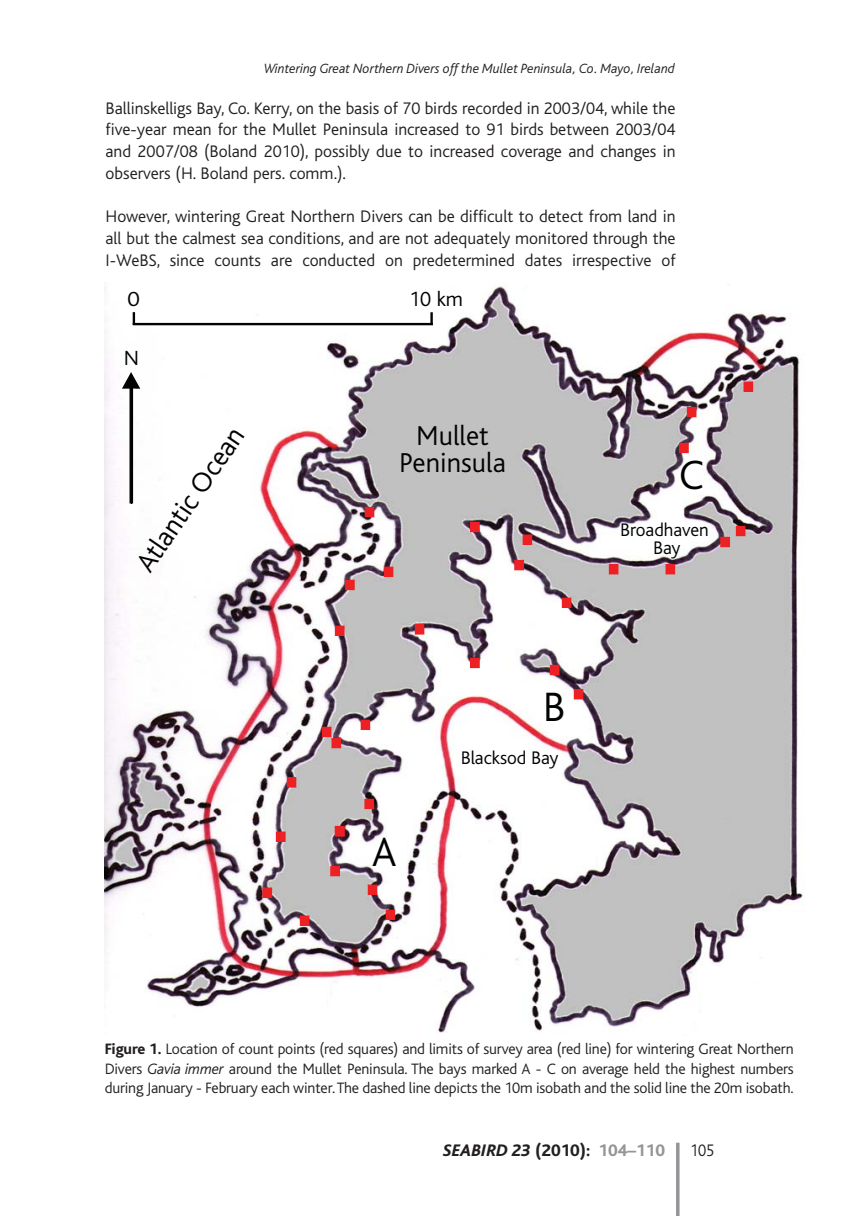
<style>
.page{position:relative;width:844px;height:1216px;background:#fff}
.page>*{position:absolute;margin:0;border:0;box-sizing:border-box;transform-origin:0 0}
.t1{font:300 42.88px "Bliss";color:#010202}
.t2{font:300 28.53px/26.2px "Bliss";color:#010202;text-align:center}
.t3{font:300 21.35px "Bliss";color:#010202}
.t4{font:300 21.35px "Bliss";color:#010202;scale:1.13 1}
.t5{font:300 19.07px/17.8px "Bliss";color:#010202;text-align:center}
.t6{font:300 17.5px/21.7px "Bliss";color:#231f20;text-align:justify}
.t7{font:italic 800 17.5px "Bliss";color:#231f20}
.t8{font:300 17.5px "Bliss";color:#231f20;scale:.9 1}
.t9{font:300 15.75px/19.2px "Bliss";letter-spacing:-.01em;color:#231f20;text-align:justify}
.t10{font:italic 300 14px "Bliss";color:#231f20}
.s1{font-weight:800}
.s2{font-style:italic}
.s3{font-style:normal}
.s4{font-style:normal;color:#939598}
</style>
<div class="page">
<hr style="left:676px;top:1142px;width:3px;height:73px;background:#939598">
<img style="left:105px;top:286px;width:698px;height:747px">
<svg style="left:743px;top:381px;width:10px;height:11px"></svg>
<svg style="left:720px;top:536px;width:9px;height:11px"></svg>
<svg style="left:573px;top:689px;width:10px;height:10px"></svg>
<svg style="left:549px;top:664px;width:10px;height:11px"></svg>
<svg style="left:561px;top:597px;width:10px;height:11px"></svg>
<svg style="left:514px;top:560px;width:10px;height:10px"></svg>
<svg style="left:470px;top:522px;width:10px;height:10px"></svg>
<svg style="left:522px;top:534px;width:10px;height:11px"></svg>
<svg style="left:608px;top:564px;width:10px;height:10px"></svg>
<svg style="left:665px;top:564px;width:10px;height:10px"></svg>
<svg style="left:679px;top:442px;width:9px;height:11px"></svg>
<svg style="left:686px;top:407px;width:10px;height:10px"></svg>
<svg style="left:383px;top:566px;width:10px;height:11px"></svg>
<svg style="left:364px;top:507px;width:10px;height:10px"></svg>
<svg style="left:414px;top:624px;width:10px;height:10px"></svg>
<svg style="left:470px;top:657px;width:10px;height:11px"></svg>
<svg style="left:360px;top:719px;width:10px;height:11px"></svg>
<svg style="left:335px;top:625px;width:10px;height:11px"></svg>
<svg style="left:345px;top:579px;width:10px;height:11px"></svg>
<svg style="left:276px;top:831px;width:10px;height:11px"></svg>
<svg style="left:286px;top:777px;width:10px;height:10px"></svg>
<svg style="left:334px;top:825px;width:11px;height:11px"></svg>
<svg style="left:364px;top:798px;width:10px;height:11px"></svg>
<svg style="left:322px;top:726px;width:19px;height:22px"></svg>
<svg style="left:385px;top:909px;width:10px;height:10px"></svg>
<svg style="left:367px;top:884px;width:10px;height:10px"></svg>
<svg style="left:330px;top:865px;width:10px;height:11px"></svg>
<svg style="left:300px;top:915px;width:9px;height:10px"></svg>
<svg style="left:262px;top:887px;width:10px;height:10px"></svg>
<svg style="left:735px;top:526px;width:10px;height:10px"></svg>
<svg style="left:129px;top:389px;width:4px;height:114px"></svg>
<svg style="left:122px;top:372px;width:18px;height:17px"></svg>
<hr style="left:133px;top:323px;width:300px;height:2px;background:#010202">
<svg style="left:133px;top:312px;width:2px;height:11px"></svg>
<svg style="left:430px;top:312px;width:2px;height:11px"></svg>
<p class="t10" style="left:264px;top:63px;width:412px">Wintering Great Northern Divers off the Mullet Peninsula, Co. Mayo, Ireland</p>
<p class="t6" style="left:106px;top:98px;width:571px">Ballinskelligs Bay, Co. Kerry, on the basis of 70 birds recorded in 2003/04, while the five-year mean for the Mullet Peninsula increased to 91 birds between 2003/04 and 2007/08 (Boland 2010), possibly due to increased coverage and changes in observers (H. Boland pers. comm.).</p>
<p class="t6" style="left:106px;top:206px;width:571px">However, wintering Great Northern Divers can be difficult to detect from land in all but the calmest sea conditions, and are not adequately monitored through the I-WeBS, since counts are conducted on predetermined dates irrespective of</p>
<p class="t4" style="left:127px;top:288px;width:12px">0</p>
<p class="t3" style="left:409px;top:289px;width:55px">10 km</p>
<p class="t3" style="left:124px;top:347px;width:17px">N</p>
<h2 class="t2" style="left:133px;top:562px;width:170px;rotate:-56deg">Atlantic Ocean</h2>
<h2 class="t2" style="left:399px;top:423px;width:108px">Mullet<br>Peninsula</h2>
<h1 class="t1" style="left:543px;top:685px;width:24px">B</h1>
<h1 class="t1" style="left:372px;top:830px;width:26px">A</h1>
<p class="t5" style="left:460px;top:749px;width:99px">Blacksod Bay</p>
<h1 class="t1" style="left:679px;top:453px;width:26px">C</h1>
<p class="t5" style="left:620px;top:521px;width:90px">Broadhaven<br>Bay</p>
<p class="t9" style="left:105px;top:1040px;width:690px"><span class="s1">Figure 1.</span> Location of count points (red squares) and limits of survey area (red line) for wintering Great Northern Divers <span class="s2">Gavia immer</span> around the Mullet Peninsula. The bays marked A - C on average held the highest numbers during January - February each winter. The dashed line depicts the 10m isobath and the solid line the 20m isobath.</p>
<p class="t7" style="left:443px;top:1144px;width:224px">SEABIRD 23 <span class="s3">(2010):</span> <span class="s4">104–110</span></p>
<p class="t8" style="left:690px;top:1141px;width:29px">105</p>
</div>
